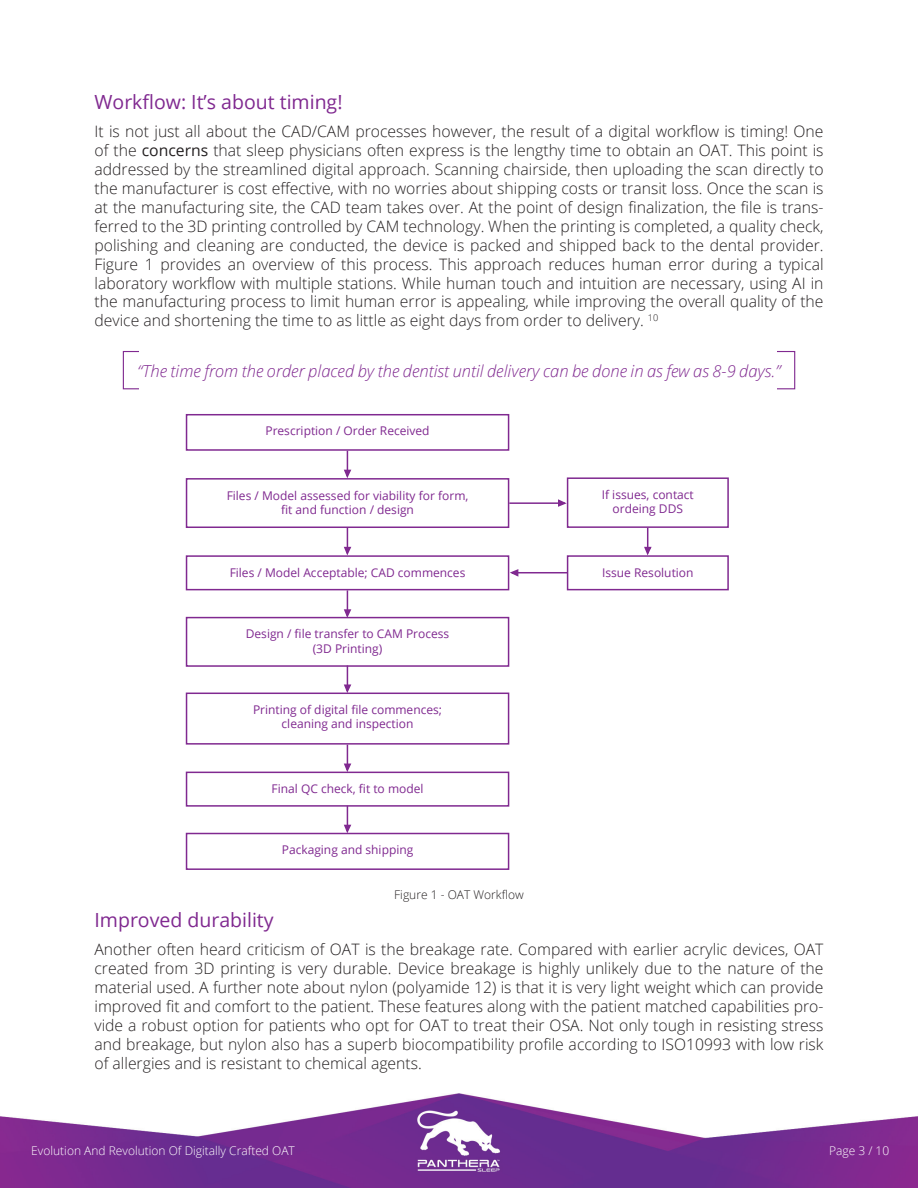
<style>
.page{position:relative;width:918px;height:1188px;background:#fff}
.page>*{position:absolute;margin:0;border:0;box-sizing:border-box;transform-origin:0 0}
.texte{font:19.5px "Open Sans";color:#802990}
.citation{font:italic 300 16.5px "Open Sans";color:#802990}
.texte-2{font:300 15.75px/18.9px "Open Sans";color:#231f20;text-align:justify}
.texte-3{font:12px/14.4px "Open Sans";color:#802990;text-align:center}
.t1{font:300 12px "Open Sans";color:#fff}
.texte-4{font:300 12px "Open Sans";color:#231f20}
.s1{font-weight:400}
</style>
<div class="page">
<img style="left:0;top:1094px;width:918px;height:94px">
<div style="left:186px;top:414px;width:323px;height:37px;border:2px solid #802990"></div>
<div style="left:186px;top:478px;width:323px;height:50px;border:2px solid #802990"></div>
<div style="left:567px;top:477px;width:162px;height:51px;border:2px solid #802990"></div>
<div style="left:186px;top:555px;width:323px;height:35px;border:2px solid #802990"></div>
<div style="left:567px;top:555px;width:162px;height:35px;border:2px solid #802990"></div>
<div style="left:186px;top:617px;width:323px;height:50px;border:2px solid #802990"></div>
<div style="left:186px;top:693px;width:323px;height:52px;border:2px solid #802990"></div>
<div style="left:186px;top:772px;width:323px;height:35px;border:2px solid #802990"></div>
<div style="left:186px;top:833px;width:323px;height:37px;border:2px solid #802990"></div>
<svg style="left:343px;top:451px;width:9px;height:29px"></svg>
<svg style="left:343px;top:528px;width:9px;height:29px"></svg>
<svg style="left:643px;top:528px;width:9px;height:29px"></svg>
<hr style="left:509px;top:502px;width:54px;height:2px;background:#802990">
<svg style="left:557px;top:498px;width:12px;height:10px"></svg>
<hr style="left:513px;top:572px;width:54px;height:1px;background:#802990">
<svg style="left:508px;top:568px;width:12px;height:9px"></svg>
<svg style="left:343px;top:590px;width:9px;height:30px"></svg>
<svg style="left:343px;top:666px;width:9px;height:29px"></svg>
<svg style="left:343px;top:745px;width:9px;height:29px"></svg>
<svg style="left:343px;top:806px;width:9px;height:29px"></svg>
<p class="texte" style="left:94px;top:89px;width:250px">Workflow: It’s about timing!</p>
<p class="texte-2" style="left:94px;top:122px;width:731px">It is not just all about the CAD/CAM processes however, the result of a digital workflow is timing! One of the <span class="s1">concerns</span> that sleep physicians often express is the lengthy time to obtain an OAT. This point is addressed by the streamlined digital approach. Scanning chairside, then uploading the scan directly to the manufacturer is cost effective, with no worries about shipping costs or transit loss. Once the scan is at the manufacturing site, the CAD team takes over. At the point of design finalization, the file is trans&shy;ferred to the 3D printing controlled by CAM technology. When the printing is completed, a quality check, polishing and cleaning are conducted, the device is packed and shipped back to the dental provider.<br>Figure 1 provides an overview of this process. This approach reduces human error during a typical laboratory workflow with multiple stations. While human touch and intuition are necessary, using AI in the manufacturing process to limit human error is appealing, while improving the overall quality of the device and shortening the time to as little as eight days from order to delivery. <sup>10</sup></p>
<p class="citation" style="left:137px;top:360px;width:645px">“The time from the order placed by the dentist until delivery can be done in as few as 8-9 days.”</p>
<p class="texte-3" style="left:265px;top:424px;width:166px">Prescription / Order Received</p>
<p class="texte-3" style="left:227px;top:488px;width:243px">Files / Model assessed for viability for form, fit and function / design</p>
<p class="texte-3" style="left:602px;top:487px;width:94px">If issues, contact ordeing DDS</p>
<p class="texte-3" style="left:230px;top:565px;width:237px">Files / Model Acceptable; CAD commences</p>
<p class="texte-3" style="left:602px;top:565px;width:93px">Issue Resolution</p>
<p class="texte-3" style="left:246px;top:626px;width:205px">Design / file transfer to CAM Process (3D Printing)</p>
<p class="texte-3" style="left:253px;top:702px;width:191px">Printing of digital file commences; cleaning and inspection</p>
<p class="texte-3" style="left:272px;top:781px;width:153px">Final QC check, fit to model</p>
<p class="texte-3" style="left:282px;top:842px;width:133px">Packaging and shipping</p>
<p class="texte-4" style="left:394px;top:887px;width:131px">Figure 1 - OAT Workflow</p>
<p class="texte" style="left:94px;top:907px;width:181px">Improved durability</p>
<p class="texte-2" style="left:94px;top:940px;width:731px">Another often heard criticism of OAT is the breakage rate. Compared with earlier acrylic devices, OAT created from 3D printing is very durable. Device breakage is highly unlikely due to the nature of the material used. A further note about nylon (polyamide 12) is that it is very light weight which can provide improved fit and comfort to the patient. These features along with the patient matched capabilities pro&shy;vide a robust option for patients who opt for OAT to treat their OSA. Not only tough in resisting stress and breakage, but nylon also has a superb biocompatibility profile according to ISO10993 with low risk of allergies and is resistant to chemical agents.</p>
<p class="t1" style="left:31px;top:1143px;width:265px">Evolution And Revolution Of Digitally Crafted OAT</p>
<p class="t1" style="left:829px;top:1143px;width:62px">Page 3 / 10</p>
</div>
